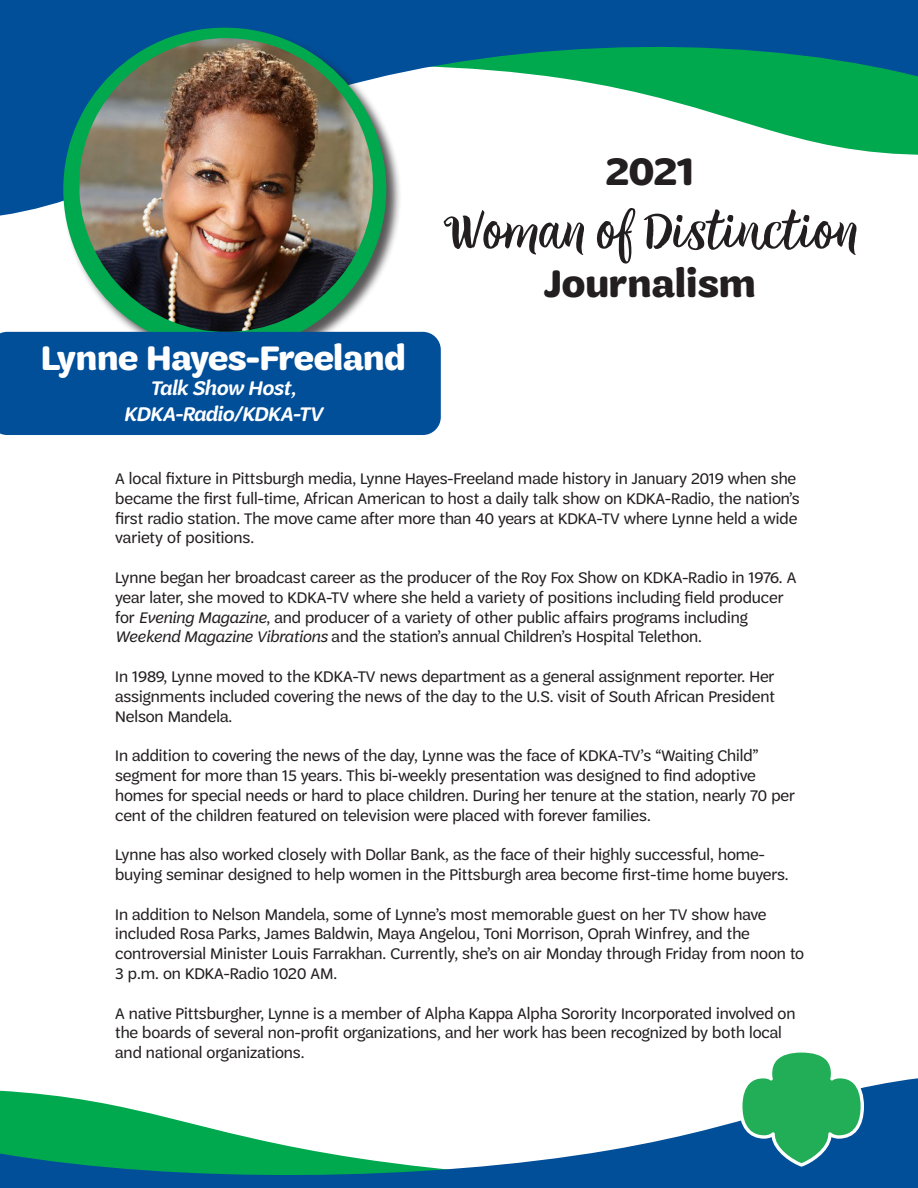
<style>
.page{position:relative;width:918px;height:1188px;background:#fff}
.page>*{position:absolute;margin:0;border:0;box-sizing:border-box;transform-origin:0 0}
.t1{font:52.5px "Thin Mint Script";color:#231f20}
.t2{font:700 40.5px "Trefoil Sans";color:#231f20}
.t3{font:700 36px "Trefoil Sans";letter-spacing:-.01em;color:#fff}
.t4{font:italic 600 21px "Trefoil Sans";letter-spacing:-.01em;color:#fff}
.t5{font:16.5px/19.8px "Trefoil Sans";color:#231f20}
.s1{font-style:italic}
</style>
<div class="page">
<svg style="left:0;top:1078px;width:918px;height:110px"></svg>
<svg style="left:0;top:0;width:918px;height:216px"></svg>
<div style="left:62px;top:27px;width:340px;height:339px;background:#231f20;opacity:.75"></div>
<div style="left:63px;top:28px;width:323px;height:323px;background:#00a94e;border-radius:50%"></div>
<img style="left:80px;top:38px;width:293px;height:294px;border-radius:144px">
<div style="left:0;top:332px;width:441px;height:103px;background:#014e99"></div>
<svg style="left:739px;top:1052px;width:125px;height:115px"></svg>
<p class="t3" style="left:41px;top:338px;width:366px">Lynne Hayes-Freeland</p>
<p class="t4" style="left:150px;top:377px;width:147px">Talk Show Host,</p>
<p class="t4" style="left:124px;top:402px;width:200px">KDKA-Radio/KDKA-TV</p>
<p class="t2" style="left:606px;top:149px;width:90px">2021</p>
<p class="t1" style="left:444px;top:199px;width:416px">Woman of Distinction</p>
<p class="t2" style="left:544px;top:261px;width:214px">Journalism</p>
<p class="t5" style="left:115px;top:469px;width:686px">A local fixture in Pittsburgh media, Lynne Hayes-Freeland made history in January 2019 when she became the first full-time, African American to host a daily talk show on KDKA-Radio, the nation’s first radio station. The move came after more than 40 years at KDKA-TV where Lynne held a wide variety of positions.</p>
<p class="t5" style="left:115px;top:568px;width:683px">Lynne began her broadcast career as the producer of the Roy Fox Show on KDKA-Radio in 1976. A year later, she moved to KDKA-TV where she held a variety of positions including field producer for <span class="s1">Evening Magazine</span>, and producer of a variety of other public affairs programs including <span class="s1">Weekend Magazine Vibrations</span> and the station’s annual Children’s Hospital Telethon.</p>
<p class="t5" style="left:115px;top:667px;width:661px;text-align:justify">In 1989, Lynne moved to the KDKA-TV news department as a general assignment reporter. Her assignments included covering the news of the day to the U.S. visit of South African President Nelson Mandela.</p>
<p class="t5" style="left:115px;top:746px;width:681px">In addition to covering the news of the day, Lynne was the face of KDKA-TV’s “Waiting Child” segment for more than 15 years. This bi-weekly presentation was designed to find adoptive homes for special needs or hard to place children. During her tenure at the station, nearly 70 per cent of the children featured on television were placed with forever families.</p>
<p class="t5" style="left:115px;top:845px;width:675px">Lynne has also worked closely with Dollar Bank, as the face of their highly successful, home&shy;buying seminar designed to help women in the Pittsburgh area become first-time home buyers.</p>
<p class="t5" style="left:115px;top:904px;width:691px">In addition to Nelson Mandela, some of Lynne’s most memorable guest on her TV show have included Rosa Parks, James Baldwin, Maya Angelou, Toni Morrison, Oprah Winfrey, and the controversial Minister Louis Farrakhan. Currently, she’s on air Monday through Friday from noon to 3 p.m. on KDKA-Radio 1020 AM.</p>
<p class="t5" style="left:115px;top:1003px;width:682px">A native Pittsburgher, Lynne is a member of Alpha Kappa Alpha Sorority Incorporated involved on the boards of several non-profit organizations, and her work has been recognized by both local and national organizations.</p>
</div>
